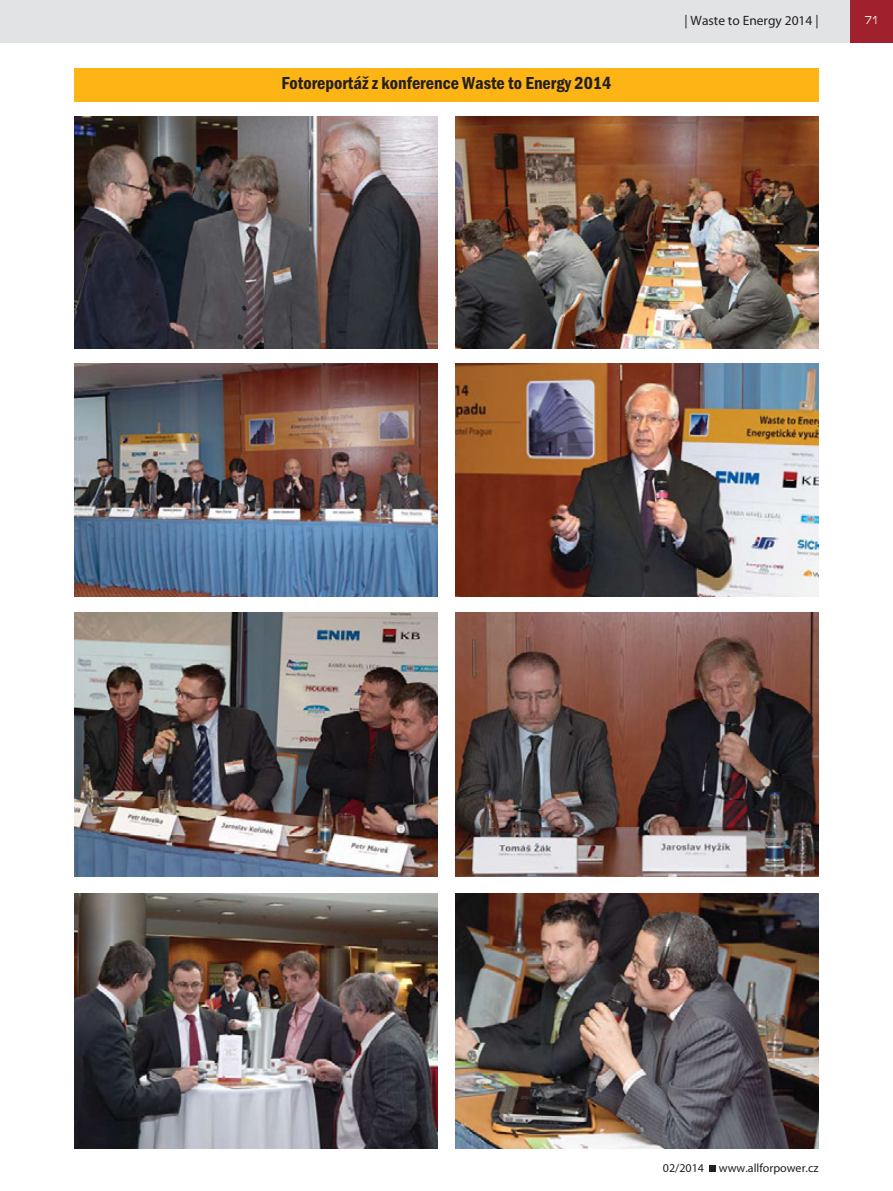
<style>
.page{position:relative;width:893px;height:1191px;background:#fff}
.page>*{position:absolute;margin:0;border:0;box-sizing:border-box;transform-origin:0 0}
.t1{font:18px "Franklin Got Itc TOT Dem Con";color:#231f20}
.t2{font:13.5px "Myriad Pro";color:#231f20}
.t3{font:12px "Myriad Pro";color:#231f20}
.t4{font:500 expanded 12px "Microgramma DOT";color:#fff;scale:.7 1}
</style>
<div class="page">
<div style="left:0;top:0;width:850px;height:43px;background:#e2e3e4"></div>
<div style="left:850px;top:0;width:43px;height:43px;background:#a0212d"></div>
<svg style="left:709px;top:1165px;width:6px;height:6px"></svg>
<img style="left:74px;top:116px;width:364px;height:233px">
<img style="left:455px;top:116px;width:364px;height:233px">
<img style="left:74px;top:364px;width:364px;height:232px">
<img style="left:455px;top:364px;width:364px;height:232px">
<img style="left:74px;top:613px;width:364px;height:264px">
<img style="left:455px;top:613px;width:364px;height:264px">
<img style="left:74px;top:893px;width:364px;height:255px">
<img style="left:455px;top:893px;width:364px;height:255px">
<div style="left:74px;top:68px;width:745px;height:33px;background:#fdb415"></div>
<p class="t1" style="left:282px;top:77px;width:331px">Fotoreportáž z konference Waste to Energy 2014</p>
<p class="t2" style="left:684px;top:15px;width:136px">| Waste to Energy 2014 |</p>
<p class="t4" style="left:865px;top:13px;width:21px">71</p>
<p class="t3" style="left:663px;top:1163px;width:157px">02/2014 www.allforpower.cz</p>
</div>
